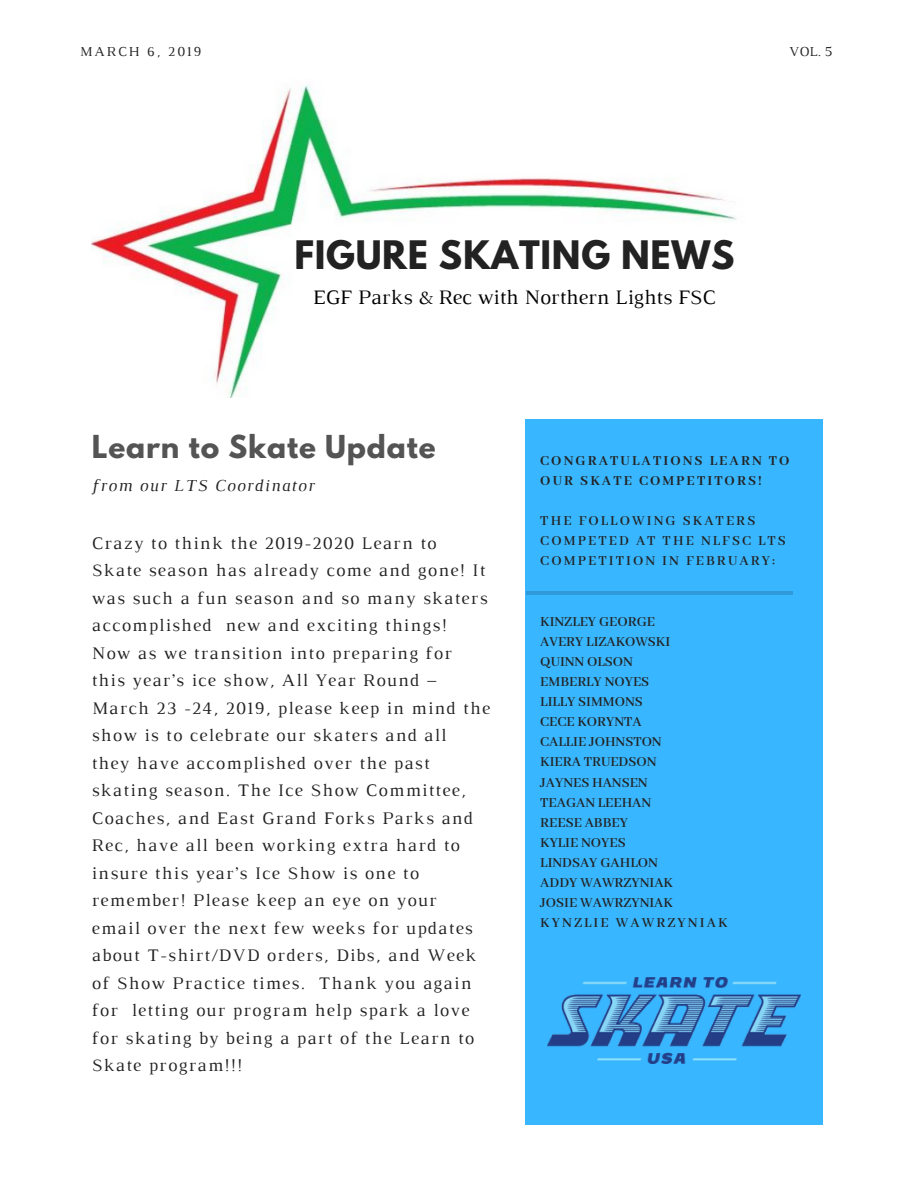
<style>
.page{position:relative;width:918px;height:1188px;background:#fff}
.page>*{position:absolute;margin:0;border:0;box-sizing:border-box;transform-origin:0 0}
.t1{font:700 34.8px "League Spartan";letter-spacing:.02em;color:#222}
.t2{font:700 28.05px "League Spartan";letter-spacing:.03em;color:#545454}
.t3{font:21px "Luthier";color:#000}
.t4{font:18px/27.5px "Luthier";letter-spacing:.07em;color:#222}
.t5{font:italic 17.1px "Luthier";letter-spacing:.07em;color:#222}
.t6{font:600 15px/20.1px "Abhaya Libre";color:#222}
.t7{font:600 15px/20.1px "Abhaya Libre";letter-spacing:.14em;color:#222}
.t8{font:700 15px/20.1px "Abhaya Libre";letter-spacing:.14em;color:#222}
.t9{font:13.95px "Luthier";letter-spacing:.14em;color:#222}
</style>
<div class="page">
<img style="left:92px;top:85px;width:644px;height:312px">
<div style="left:525px;top:419px;width:297px;height:706px;background:#38b6ff"></div>
<hr style="left:526px;top:591px;width:266px;height:3px;background:#000">
<img style="left:547px;top:978px;width:253px;height:85px">
<p class="t9" style="left:80px;top:46px;width:123px">MARCH 6, 2019</p>
<p class="t9" style="left:789px;top:46px;width:45px">VOL. 5</p>
<h1 class="t1" style="left:294px;top:237px;width:442px">FIGURE SKATING NEWS</h1>
<p class="t3" style="left:313px;top:290px;width:404px">EGF Parks &amp; Rec with Northern Lights FSC</p>
<h2 class="t2" style="left:92px;top:432px;width:345px">Learn to Skate Update</h2>
<p class="t5" style="left:92px;top:480px;width:224px">from our LTS Coordinator</p>
<p class="t4" style="left:92px;top:530px;width:400px">Crazy to think the 2019-2020 Learn to Skate season has already come and gone! It was such a fun season and so many skaters accomplished new and exciting things!<br>Now as we transition into preparing for<br>this year’s ice show, All Year Round – March 23 -24, 2019, please keep in mind the show is to celebrate our skaters and all<br>they have accomplished over the past skating season. The Ice Show Committee, Coaches, and East Grand Forks Parks and Rec, have all been working extra hard to insure this year’s Ice Show is one to remember! Please keep an eye on your<br>email over the next few weeks for updates about T-shirt/DVD orders, Dibs, and Week of Show Practice times. Thank you again for letting our program help spark a love for skating by being a part of the Learn to Skate program!!!</p>
<p class="t8" style="left:540px;top:451px;width:251px">CONGRATULATIONS LEARN TO<br>OUR SKATE COMPETITORS!</p>
<p class="t7" style="left:540px;top:511px;width:247px">THE FOLLOWING SKATERS<br>COMPETED AT THE NLFSC LTS<br>COMPETITION IN FEBRUARY:</p>
<p class="t6" style="left:540px;top:612px;width:189px">KINZLEY GEORGE<br>AVERY LIZAKOWSKI<br>QUINN OLSON<br>EMBERLY NOYES<br>LILLY SIMMONS<br>CECE KORYNTA<br>CALLIE JOHNSTON<br>KIERA TRUEDSON<br>JAYNES HANSEN<br>TEAGAN LEEHAN<br>REESE ABBEY<br>KYLIE NOYES<br>LINDSAY GAHLON<br>ADDY WAWRZYNIAK<br>JOSIE WAWRZYNIAK<br>KYNZLIE WAWRZYNIAK</p>
</div>
